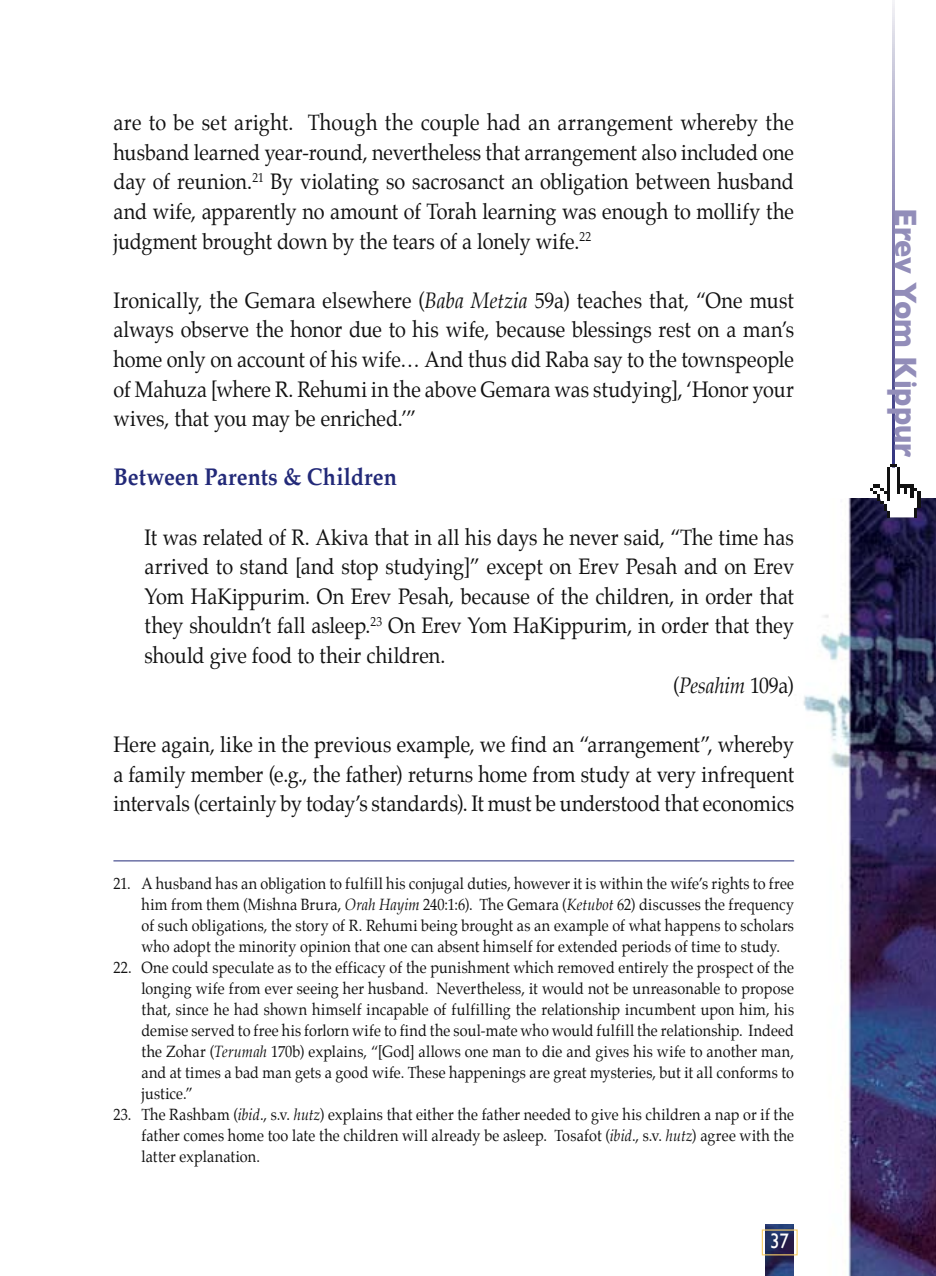
<style>
.page{position:relative;width:936px;height:1276px;background:#fff}
.page>*{position:absolute;margin:0;border:0;box-sizing:border-box;transform-origin:0 0}
.t1{font:700 32px "Gill Sans";color:#928db9;scale:.9 1}
.t2{font:700 24px "Palatino";letter-spacing:.005em;color:#222978;scale:.9 1}
.t3{font:22px/29.6px "Palatino";color:#121212;text-align:justify;scale:.9 1}
.t4{font:italic 22px "Palatino";letter-spacing:-.005em;color:#121212;scale:.9 1}
.t5{font:21px "Gill Sans";color:#fff;scale:.9 1}
.t6{font:16px/21px "Palatino";letter-spacing:.015em;color:#121212;text-align:justify;scale:.9 1}
.s1{font-style:italic}
.s2{font-style:normal}
</style>
<div class="page">
<svg style="left:892px;top:0;width:2px;height:455px"></svg>
<img style="left:783px;top:499px;width:152px;height:777px">
<img style="left:765px;top:1225px;width:29px;height:51px">
<div style="left:761px;top:1229px;width:36px;height:26px;border:1px solid #fad069"></div>
<img style="left:860px;top:455px;width:73px;height:82px">
<hr style="left:113px;top:860px;width:681px;height:1px;background:#222978">
<p class="t3" style="left:113px;top:108px;width:757px">are to be set aright. Though the couple had an arrangement whereby the husband learned year-round, nevertheless that arrangement also included one day of reunion.<sup>21</sup> By violating so sacrosanct an obligation between husband and wife, apparently no amount of Torah learning was enough to mollify the judgment brought down by the tears of a lonely wife.<sup>22</sup></p>
<p class="t3" style="left:113px;top:285px;width:757px">Ironically, the Gemara elsewhere (<span class="s1">Baba Metzia</span> 59a) teaches that, “One must always observe the honor due to his wife, because blessings rest on a man’s home only on account of his wife… And thus did Raba say to the townspeople of Mahuza [where R. Rehumi in the above Gemara was studying], ‘Honor your wives, that you may be enriched.’”</p>
<h2 class="t2" style="left:113px;top:457px;width:316px">Between Parents &amp; Children</h2>
<h3 class="t3" style="left:145px;top:522px;width:722px">It was related of R. Akiva that in all his days he never said, “The time has</h3>
<h3 class="t3" style="left:145px;top:552px;width:723px">arrived to stand [and stop studying]” except on Erev Pesah and on Erev</h3>
<h3 class="t3" style="left:145px;top:581px;width:723px">Yom HaKippurim. On Erev Pesah, because of the children, in order that</h3>
<h3 class="t3" style="left:145px;top:611px;width:723px">they shouldn’t fall asleep.<sup>23</sup> On Erev Yom HaKippurim, in order that they</h3>
<h3 class="t3" style="left:145px;top:640px;width:335px">should give food to their children.</h3>
<h3 class="t4" style="left:673px;top:668px;width:136px"><span class="s2">(</span>Pesahim <span class="s2">109a)</span></h3>
<h3 class="t3" style="left:113px;top:729px;width:757px">Here again, like in the previous example, we find an “arrangement”, whereby a family member (e.g., the father) returns home from study at very infrequent intervals (certainly by today’s standards). It must be understood that economics</h3>
<p class="t6" style="left:141px;top:873px;width:726px;text-indent:-28px">21. A husband has an obligation to fulfill his conjugal duties, however it is within the wife’s rights to free him from them (Mishna Brura, <span class="s1">Orah Hayim</span> 240:1:6). The Gemara (<span class="s1">Ketubot</span> 62) discusses the frequency of such obligations, the story of R. Rehumi being brought as an example of what happens to scholars who adopt the minority opinion that one can absent himself for extended periods of time to study.</p>
<p class="t6" style="left:141px;top:957px;width:726px;text-indent:-28px">22. One could speculate as to the efficacy of the punishment which removed entirely the prospect of the longing wife from ever seeing her husband. Nevertheless, it would not be unreasonable to propose that, since he had shown himself incapable of fulfilling the relationship incumbent upon him, his demise served to free his forlorn wife to find the soul-mate who would fulfill the relationship. Indeed the Zohar (<span class="s1">Terumah</span> 170b) explains, “[God] allows one man to die and gives his wife to another man, and at times a bad man gets a good wife. These happenings are great mysteries, but it all conforms to justice.”</p>
<p class="t6" style="left:141px;top:1104px;width:726px;text-indent:-28px">23. The Rashbam (<span class="s1">ibid</span>., s.v. <span class="s1">hutz</span>) explains that either the father needed to give his children a nap or if the father comes home too late the children will already be asleep. Tosafot (<span class="s1">ibid</span>., s.v. <span class="s1">hutz</span>) agree with the latter explanation.</p>
<h3 class="t5" style="left:770px;top:1228px;width:22px">37</h3>
<h1 class="t1" style="left:924px;top:208px;width:279px;rotate:90deg">Erev Yom Kippur</h1>
</div>
